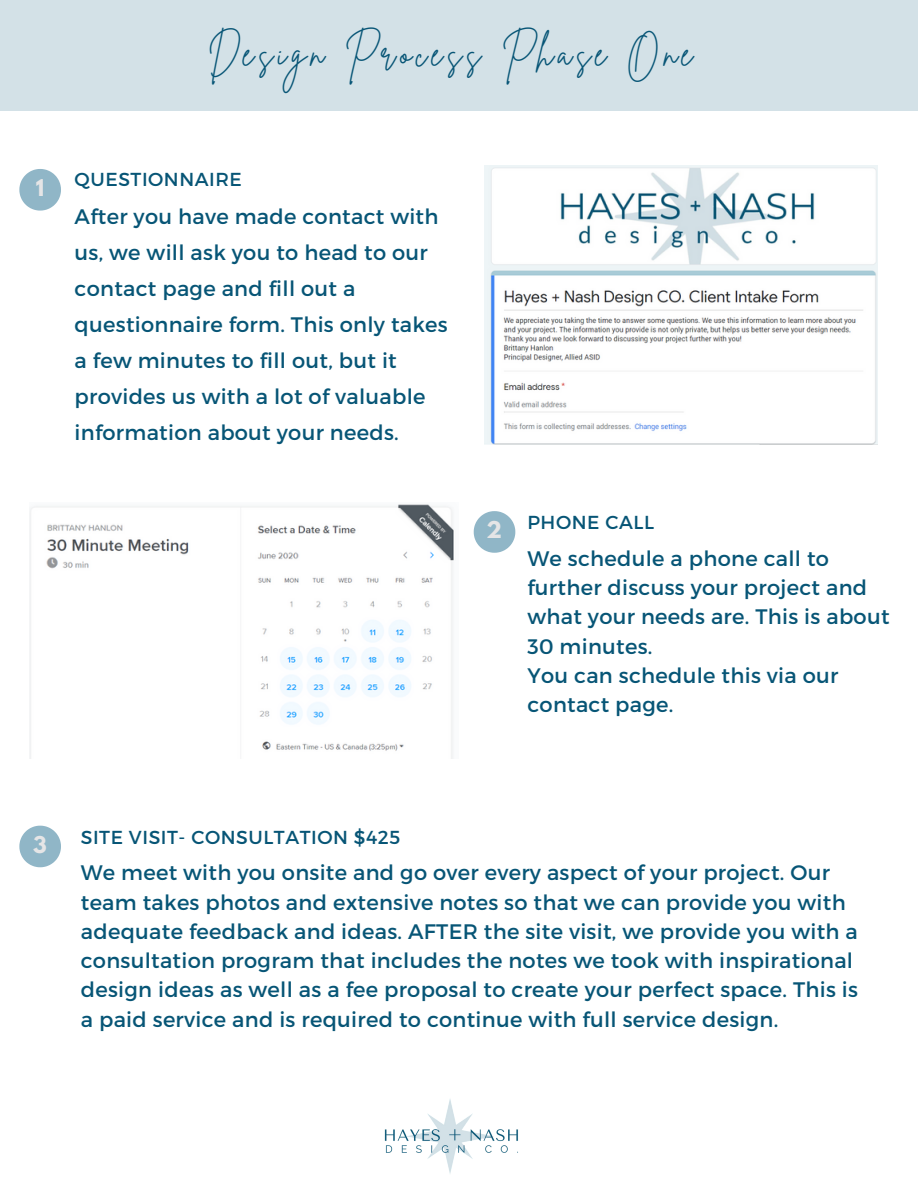
<style>
.page{position:relative;width:918px;height:1188px;background:#fff}
.page>*{position:absolute;margin:0;border:0;box-sizing:border-box;transform-origin:0 0}
.t1{font:36px "Brittany Signature";letter-spacing:.13em;color:#075576}
.t2{font:21px/29.2px "Montserrat";letter-spacing:.015em;color:#075576}
.t3{font:700 20.55px "League Spartan";color:#e5e5e6}
.t4{font:18.75px "Montserrat";letter-spacing:.03em;color:#075576}
</style>
<div class="page">
<svg style="left:19px;top:169px;width:42px;height:42px"></svg>
<svg style="left:19px;top:826px;width:42px;height:41px"></svg>
<svg style="left:474px;top:511px;width:41px;height:42px"></svg>
<div style="left:0;top:0;width:918px;height:111px;background:#d3e1e7"></div>
<img style="left:30px;top:504px;width:424px;height:255px">
<img style="left:485px;top:165px;width:392px;height:279px">
<img style="left:384px;top:1099px;width:134px;height:75px">
<p class="t1" style="left:208px;top:30px;width:486px">Design Process Phase One</p>
<p class="t3" style="left:36px;top:178px;width:10px">1</p>
<p class="t4" style="left:75px;top:168px;width:169px">QUESTIONNAIRE</p>
<p class="t2" style="left:75px;top:197px;width:375px;line-height:36px">After you have made contact with us, we will ask you to head to our contact page and fill out a questionnaire form. This only takes a few minutes to fill out, but it provides us with a lot of valuable information about your needs.</p>
<p class="t3" style="left:487px;top:520px;width:17px">2</p>
<p class="t4" style="left:527px;top:510px;width:128px">PHONE CALL</p>
<p class="t2" style="left:527px;top:543px;width:364px">We schedule a phone call to further discuss your project and what your needs are. This is about<br>30 minutes.</p>
<p class="t2" style="left:527px;top:660px;width:312px">You can schedule this via our contact page.</p>
<p class="t3" style="left:33px;top:834px;width:15px">3</p>
<p class="t4" style="left:81px;top:825px;width:321px">SITE VISIT- CONSULTATION $425</p>
<p class="t2" style="left:81px;top:857px;width:779px">We meet with you onsite and go over every aspect of your project. Our team takes photos and extensive notes so that we can provide you with adequate feedback and ideas. AFTER the site visit, we provide you with a consultation program that includes the notes we took with inspirational design ideas as well as a fee proposal to create your perfect space. This is a paid service and is required to continue with full service design.</p>
</div>
